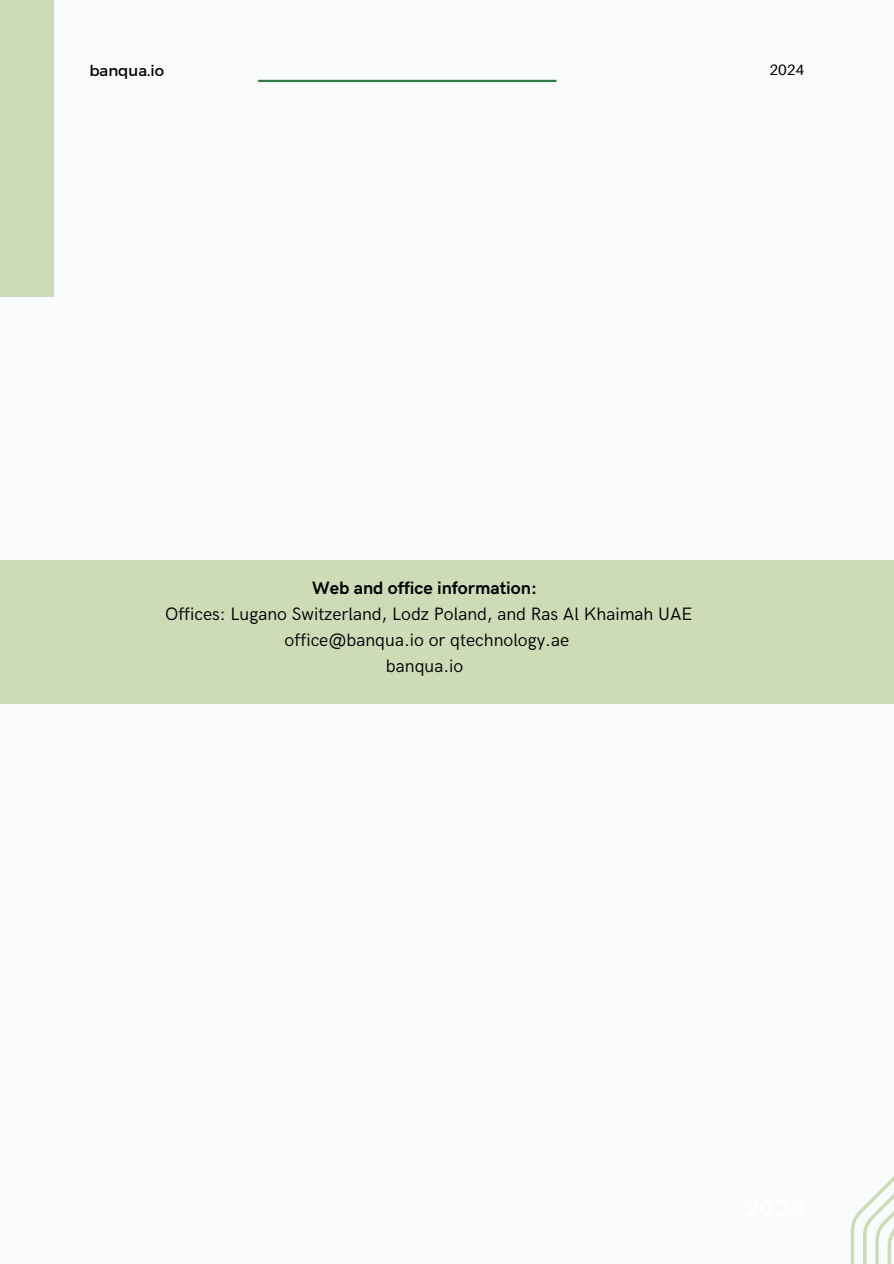
<style>
.page{position:relative;width:894px;height:1264px;background:#fff}
.page>*{position:absolute;margin:0;border:0;box-sizing:border-box;transform-origin:0 0}
.t1{font:18px/25.8px "HK Grotesk";color:#000;text-align:center}
.t2{font:700 18px "HK Grotesk";color:#000}
.t3{font:15px "Montserrat";color:#000}
.t4{font:15px "Aileron";color:#000}
</style>
<div class="page">
<div style="left:0;top:0;width:893px;height:1263px;background:#f9fbfc"></div>
<div style="left:0;top:0;width:53px;height:297px;background:#cedbb7"></div>
<hr style="left:258px;top:80px;width:298px;height:2px;background:#317c47">
<div style="left:0;top:560px;width:893px;height:143px;background:#cedbb7"></div>
<svg style="left:850px;top:1177px;width:43px;height:86px"></svg>
<p class="t3" style="left:89px;top:61px;width:76px">banqua.io</p>
<p class="t4" style="left:769px;top:60px;width:36px">2024</p>
<p class="t2" style="left:312px;top:578px;width:226px">Web and office information:</p>
<p class="t1" style="left:165px;top:602px;width:529px">Offices: Lugano Switzerland, Lodz Poland, and Ras Al Khaimah UAE office@banqua.io or qtechnology.ae<br>banqua.io</p>
</div>
